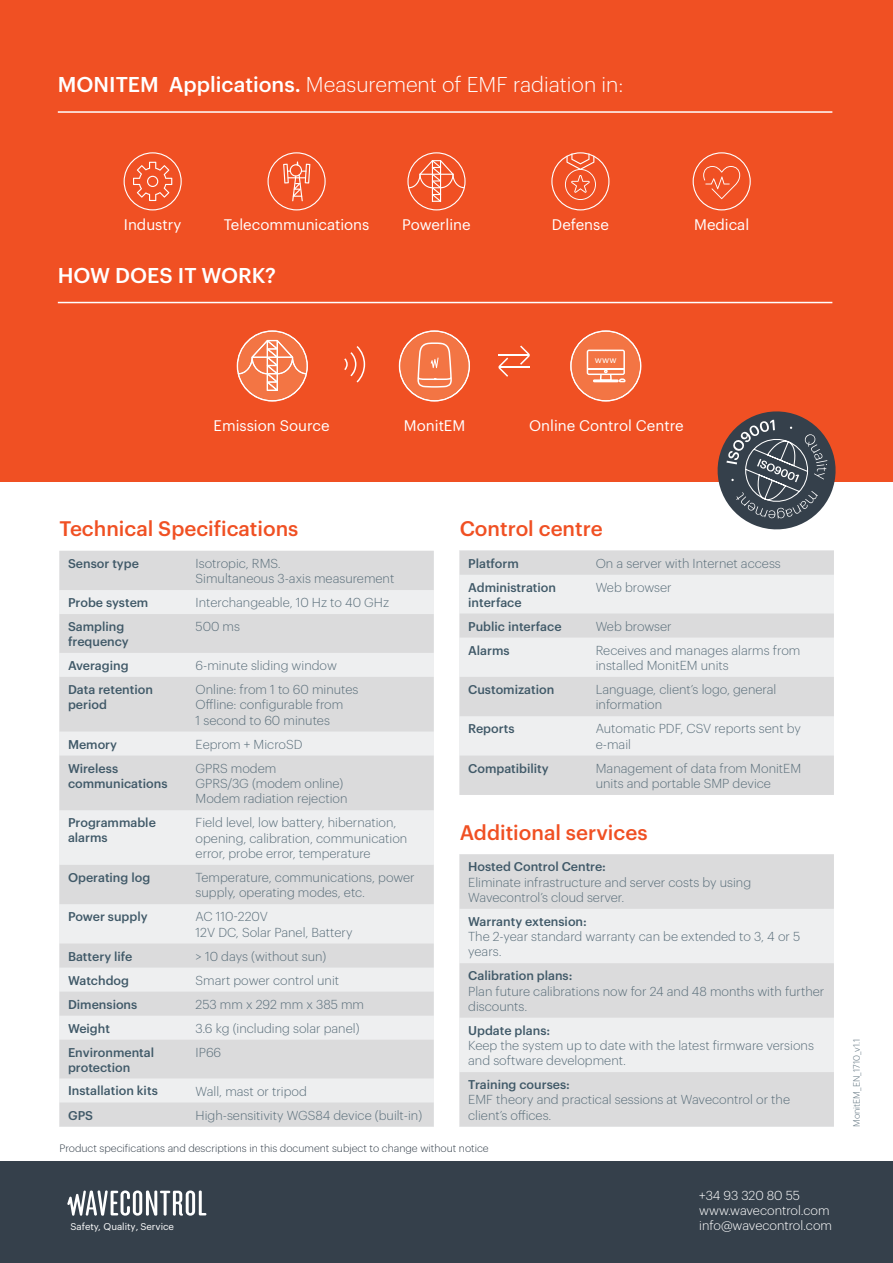
<style>
.page{position:relative;width:893px;height:1263px;background:#fff}
.page>*{position:absolute;margin:0;border:0;box-sizing:border-box;transform-origin:0 0}
.t1{font:300 21px "Graphik";color:#fff}
.t2{font:500 21px "Graphik";color:#fff}
.t3{font:500 20.7px "Graphik";color:#f05023}
.t4{font:15px "Graphik";color:#fff}
.t5{font:300 12.75px/15.3px "Graphik";color:#5b6f7b}
.t6{font:300 12.75px/15px "Graphik";color:#fff}
.t7{font:500 12.45px/15px "Graphik";color:#405968}
.t8{font:300 10.5px "Graphik";color:#35404b}
.t9{font:9.6px "Graphik";color:#fff}
.taula_light{font:300 9px "Graphik";color:#5b6f7b}
.t10{font:9px "Graphik";color:#fff}
.s1{font-weight:500}
</style>
<div class="page">
<div style="left:0;top:1161px;width:893px;height:102px;background:#35404b"></div>
<svg style="left:67px;top:1190px;width:139px;height:26px"></svg>
<div style="left:0;top:0;width:893px;height:482px;background:#f05023"></div>
<svg style="left:717px;top:411px;width:119px;height:119px"></svg>
<svg style="left:60px;top:551px;width:374px;height:575px;background:#e2e3e4"></svg>
<svg style="left:460px;top:551px;width:374px;height:244px;background:#e4e4e5"></svg>
<svg style="left:460px;top:854px;width:374px;height:272px;background:#e2e3e4"></svg>
<hr style="left:58px;top:111px;width:774px;height:2px;background:#fff">
<hr style="left:58px;top:302px;width:774px;height:1px;background:#fff">
<svg style="left:124px;top:152px;width:58px;height:58px"></svg>
<svg style="left:407px;top:152px;width:59px;height:58px"></svg>
<svg style="left:693px;top:111px;width:139px;height:99px"></svg>
<svg style="left:551px;top:152px;width:58px;height:58px"></svg>
<svg style="left:267px;top:152px;width:59px;height:58px"></svg>
<svg style="left:237px;top:330px;width:71px;height:72px"></svg>
<svg style="left:520px;top:346px;width:10px;height:19px"></svg>
<svg style="left:570px;top:330px;width:71px;height:72px"></svg>
<hr style="left:498px;top:354px;width:31px;height:2px;background:#fff">
<svg style="left:498px;top:358px;width:10px;height:19px"></svg>
<hr style="left:499px;top:366px;width:31px;height:2px;background:#fff">
<svg style="left:399px;top:330px;width:71px;height:72px"></svg>
<svg style="left:344px;top:346px;width:21px;height:36px"></svg>
<p class="t1" style="left:58px;top:69px;width:567px"><span class="s1">MONITEM Applications.</span> Measurement of EMF radiation in:</p>
<p class="t4" style="left:124px;top:214px;width:59px">Industry</p>
<p class="t4" style="left:402px;top:214px;width:70px">Powerline</p>
<p class="t4" style="left:552px;top:213px;width:58px">Defense</p>
<p class="t4" style="left:694px;top:214px;width:57px">Medical</p>
<p class="t4" style="left:224px;top:214px;width:147px">Telecommunications</p>
<p class="t2" style="left:58px;top:259px;width:220px">HOW DOES IT WORK?</p>
<p class="t10" style="left:595px;top:353px;width:23px">www</p>
<p class="t4" style="left:214px;top:414px;width:118px">Emission Source</p>
<p class="t4" style="left:404px;top:414px;width:63px">MonitEM</p>
<p class="t4" style="left:529px;top:414px;width:156px">Online Control Centre</p>
<p class="t3" style="left:60px;top:513px;width:240px">Technical Specifications</p>
<p class="t3" style="left:460px;top:513px;width:145px">Control centre</p>
<p class="t7" style="left:68px;top:555px;width:72px">Sensor type</p>
<p class="t5" style="left:196px;top:555px;width:87px">Isotropic, RMS.</p>
<p class="t5" style="left:196px;top:570px;width:200px">Simultaneous 3-axis measurement</p>
<p class="t7" style="left:68px;top:594px;width:82px">Probe system</p>
<p class="t5" style="left:196px;top:594px;width:195px">Interchangeable, 10 Hz to 40 GHz</p>
<p class="t7" style="left:68px;top:618px;width:58px">Sampling</p>
<p class="t7" style="left:68px;top:633px;width:62px">frequency</p>
<p class="t5" style="left:196px;top:618px;width:46px">500 ms</p>
<p class="t7" style="left:68px;top:657px;width:62px">Averaging</p>
<p class="t5" style="left:196px;top:657px;width:143px">6-minute sliding window</p>
<p class="t7" style="left:68px;top:681px;width:86px">Data retention</p>
<p class="t7" style="left:68px;top:696px;width:40px">period</p>
<p class="t5" style="left:196px;top:681px;width:164px">Online: from 1 to 60 minutes</p>
<p class="t5" style="left:196px;top:696px;width:149px">Offline: configurable from</p>
<p class="t5" style="left:196px;top:711px;width:136px">1 second to 60 minutes</p>
<p class="t7" style="left:68px;top:735px;width:51px">Memory</p>
<p class="t5" style="left:196px;top:735px;width:108px">Eeprom + MicroSD</p>
<p class="t7" style="left:68px;top:759px;width:101px">Wireless communications</p>
<p class="t5" style="left:196px;top:759px;width:82px">GPRS modem</p>
<p class="t5" style="left:196px;top:775px;width:149px">GPRS/3G (modem online)</p>
<p class="t5" style="left:196px;top:790px;width:153px">Modem radiation rejection</p>
<p class="t7" style="left:68px;top:814px;width:89px">Programmable alarms</p>
<p class="t5" style="left:196px;top:814px;width:213px">Field level, low battery, hibernation, opening, calibration, communication error, probe error, temperature</p>
<p class="t7" style="left:68px;top:869px;width:84px">Operating log</p>
<p class="t5" style="left:196px;top:869px;width:221px">Temperature, communications, power supply, operating modes, etc.</p>
<p class="t7" style="left:68px;top:908px;width:81px">Power supply</p>
<p class="t5" style="left:196px;top:908px;width:74px">AC 110-220V</p>
<p class="t5" style="left:196px;top:923px;width:158px">12V DC, Solar Panel, Battery</p>
<p class="t7" style="left:68px;top:947px;width:66px">Battery life</p>
<p class="t5" style="left:196px;top:947px;width:132px">&gt; 10 days (without sun)</p>
<p class="t7" style="left:68px;top:971px;width:63px">Watchdog</p>
<p class="t5" style="left:196px;top:971px;width:145px">Smart power control unit</p>
<p class="t7" style="left:68px;top:995px;width:71px">Dimensions</p>
<p class="t5" style="left:196px;top:995px;width:170px">253 mm x 292 mm x 385 mm</p>
<p class="t7" style="left:68px;top:1019px;width:43px">Weight</p>
<p class="t5" style="left:196px;top:1020px;width:165px">3.6 kg (including solar panel)</p>
<p class="t7" style="left:68px;top:1043px;width:88px">Environmental protection</p>
<p class="t5" style="left:196px;top:1044px;width:27px">IP66</p>
<p class="t7" style="left:68px;top:1082px;width:91px">Installation kits</p>
<p class="t5" style="left:196px;top:1082px;width:113px">Wall, mast or tripod</p>
<p class="t7" style="left:68px;top:1106px;width:27px">GPS</p>
<p class="t5" style="left:196px;top:1106px;width:228px">High-sensitivity WGS84 device (built-in)</p>
<p class="t7" style="left:468px;top:555px;width:52px">Platform</p>
<p class="t5" style="left:596px;top:555px;width:187px">On a server with Internet access</p>
<p class="t7" style="left:468px;top:579px;width:89px">Administration interface</p>
<p class="t5" style="left:596px;top:579px;width:77px">Web browser</p>
<p class="t7" style="left:468px;top:617px;width:95px">Public interface</p>
<p class="t5" style="left:596px;top:617px;width:77px">Web browser</p>
<p class="t7" style="left:468px;top:641px;width:43px">Alarms</p>
<p class="t5" style="left:596px;top:641px;width:206px">Receives and manages alarms from installed MonitEM units</p>
<p class="t7" style="left:468px;top:681px;width:88px">Customization</p>
<p class="t5" style="left:596px;top:681px;width:182px">Language, client’s logo, general information</p>
<p class="t7" style="left:468px;top:720px;width:48px">Reports</p>
<p class="t5" style="left:596px;top:720px;width:207px">Automatic PDF, CSV reports sent by e-mail</p>
<p class="t7" style="left:468px;top:759px;width:82px">Compatibility</p>
<p class="t5" style="left:596px;top:759px;width:207px">Management of data from MonitEM units and portable SMP device</p>
<p class="t3" style="left:460px;top:816px;width:189px">Additional services</p>
<p class="t7" style="left:468px;top:858px;width:139px">Hosted Control Centre:</p>
<p class="t5" style="left:468px;top:873px;width:284px">Eliminate infrastructure and server costs by using<br>Wavecontrol’s cloud server.</p>
<p class="t7" style="left:468px;top:913px;width:120px">Warranty extension:</p>
<p class="t5" style="left:468px;top:928px;width:334px">The 2-year standard warranty can be extended to 3, 4 or 5 years.</p>
<p class="t7" style="left:468px;top:967px;width:106px">Calibration plans:</p>
<p class="t5" style="left:468px;top:982px;width:358px">Plan future calibrations now for 24 and 48 months with further discounts.</p>
<p class="t7" style="left:468px;top:1021px;width:83px">Update plans:</p>
<p class="t5" style="left:468px;top:1037px;width:347px">Keep the system up to date with the latest firmware versions and software development.</p>
<p class="t7" style="left:468px;top:1076px;width:103px">Training courses:</p>
<p class="t5" style="left:468px;top:1091px;width:323px">EMF theory and practical sessions at Wavecontrol or the client’s offices.</p>
<p class="t8" style="left:60px;top:1141px;width:431px">Product specifications and descriptions in this document subject to change without notice</p>
<p class="t9" style="left:70px;top:1219px;width:105px">Safety, Quality, Service</p>
<p class="t6" style="left:699px;top:1187px;width:134px">+34 93 320 80 55 www.wavecontrol.com info@wavecontrol.com</p>
<p class="taula_light" style="left:850px;top:1127px;width:89px;rotate:-90deg">MonitEM_EN_1710_v1.1</p>
</div>
